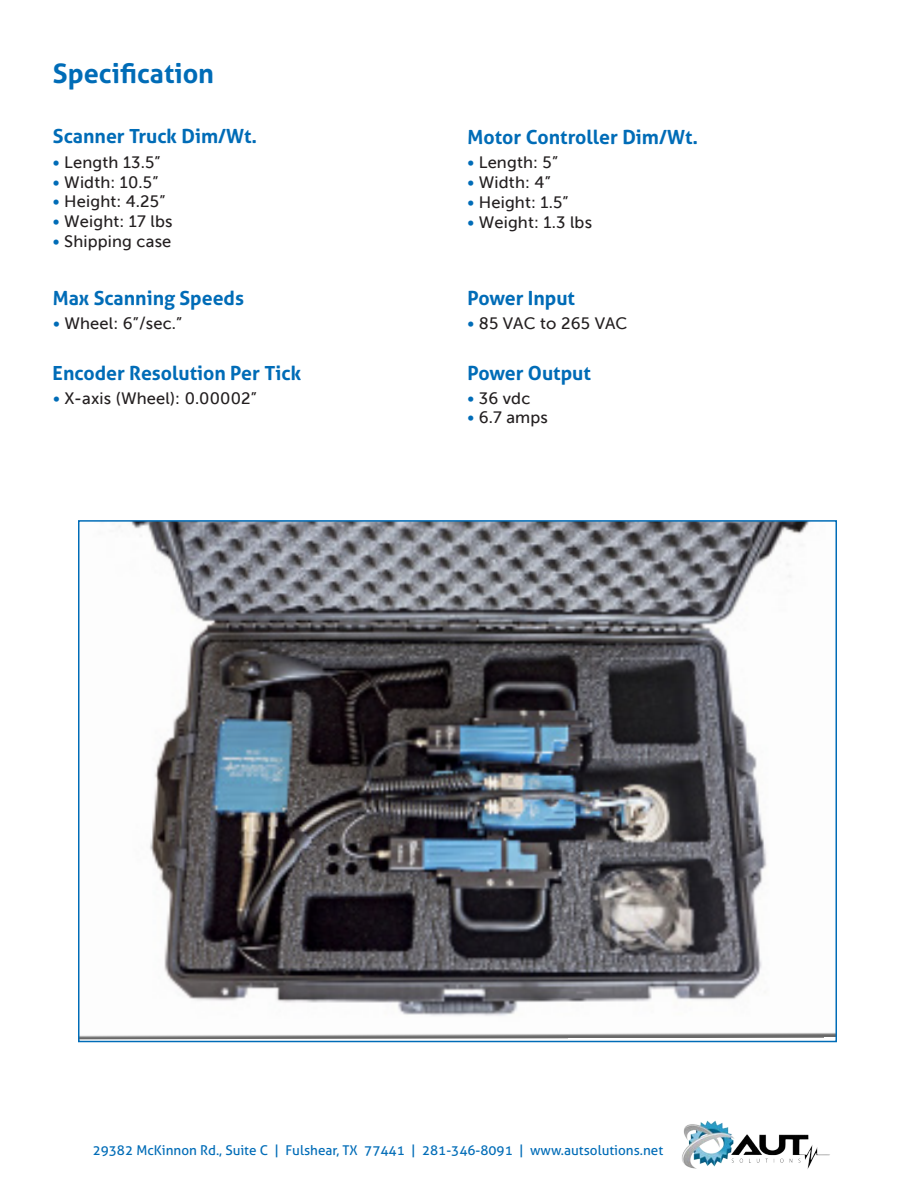
<style>
.page{position:relative;width:918px;height:1188px;background:#fff}
.page>*{position:absolute;margin:0;border:0;box-sizing:border-box;transform-origin:0 0}
.t1{font:700 27px "Aller";color:#006cb7}
.t2{font:700 19.5px "Aller";color:#006cb7}
.t3{font:16.5px "Museo Sans 500";letter-spacing:.01em;color:#231f20}
.t4{font:13.5px "Aller";color:#006cb7}
.s1{color:#006cb7}
</style>
<div class="page">
<img style="left:81px;top:523px;width:753px;height:516px">
<img style="left:682px;top:1120px;width:148px;height:49px">
<p class="t1" style="left:53px;top:57px;width:163px">Specification</p>
<p class="t2" style="left:53px;top:125px;width:206px">Scanner Truck Dim/Wt.</p>
<p class="t3" style="left:53px;top:153px;width:109px"><span class="s1">•</span> Length 13.5”</p>
<p class="t3" style="left:53px;top:173px;width:107px"><span class="s1">•</span> Width: 10.5”</p>
<p class="t3" style="left:53px;top:193px;width:114px"><span class="s1">•</span> Height: 4.25”</p>
<p class="t3" style="left:53px;top:213px;width:121px"><span class="s1">•</span> Weight: 17 lbs</p>
<p class="t3" style="left:53px;top:232px;width:120px"><span class="s1">•</span> Shipping case</p>
<p class="t2" style="left:53px;top:286px;width:193px">Max Scanning Speeds</p>
<p class="t3" style="left:53px;top:314px;width:131px"><span class="s1">•</span> Wheel: 6”/sec.”</p>
<p class="t2" style="left:53px;top:361px;width:250px">Encoder Resolution Per Tick</p>
<p class="t3" style="left:53px;top:389px;width:205px"><span class="s1">•</span> X-axis (Wheel): 0.00002”</p>
<p class="t2" style="left:468px;top:125px;width:232px">Motor Controller Dim/Wt.</p>
<p class="t3" style="left:467px;top:154px;width:92px"><span class="s1">•</span> Length: 5”</p>
<p class="t3" style="left:467px;top:174px;width:85px"><span class="s1">•</span> Width: 4”</p>
<p class="t3" style="left:467px;top:193px;width:103px"><span class="s1">•</span> Height: 1.5”</p>
<p class="t3" style="left:467px;top:213px;width:126px"><span class="s1">•</span> Weight: 1.3 lbs</p>
<p class="t2" style="left:467px;top:286px;width:109px">Power Input</p>
<p class="t3" style="left:468px;top:314px;width:161px"><span class="s1">•</span> 85 VAC to 265 VAC</p>
<p class="t2" style="left:467px;top:361px;width:125px">Power Output</p>
<p class="t3" style="left:468px;top:389px;width:64px"><span class="s1">•</span> 36 vdc</p>
<p class="t3" style="left:468px;top:409px;width:82px"><span class="s1">•</span> 6.7 amps</p>
<p class="t4" style="left:93px;top:1142px;width:572px">29382 McKinnon Rd., Suite C | Fulshear, TX 77441 | 281-346-8091 | www.autsolutions.net</p>
</div>
